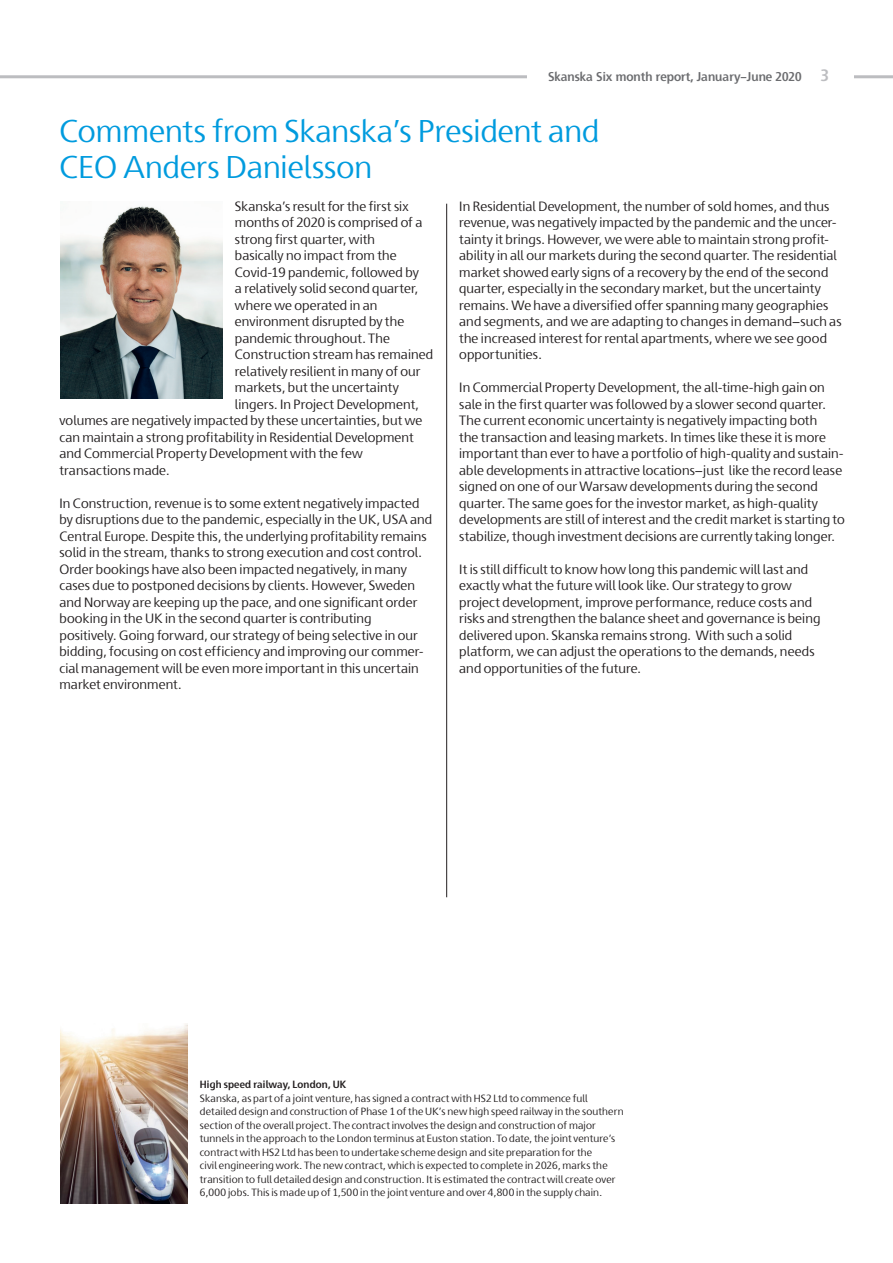
<style>
.page{position:relative;width:893px;height:1263px;background:#fff}
.page>*{position:absolute;margin:0;border:0;box-sizing:border-box;transform-origin:0 0}
.t1{font:31.5px/36px "Skanska Sans Pro";color:#009bde}
.t2{font:13.5px/16.5px "Skanska Sans Pro";letter-spacing:.005em;color:#231f20}
.t3{font:700 12.75px "Skanska Sans Pro";color:#6c6d70}
.t4{font:10.5px/13.5px "Skanska Sans Pro";letter-spacing:.015em;color:#231f20}
.t5{font:700 10.5px "Skanska Sans Pro";letter-spacing:.01em;color:#231f20}
.s1{font-size:16.5px;color:#bcbdc0}
</style>
<div class="page">
<hr style="left:0;top:75px;width:893px;height:3px;background:#bcbdc0">
<div style="left:527px;top:69px;width:326px;height:18px;background:#fff"></div>
<hr style="left:446px;top:204px;width:1px;height:693px;background:#231f20">
<img style="left:61px;top:1024px;width:127px;height:179px">
<img style="left:60px;top:206px;width:162px;height:193px">
<p class="t3" style="left:548px;top:69px;width:282px">Skanska Six month report, January–June 2020 <span class="s1">3</span></p>
<h1 class="t1" style="left:60px;top:113px;width:541px">Comments from Skanska’s President and<br>CEO Anders Danielsson</h1>
<p class="t2" style="left:235px;top:198px;width:175px">Skanska’s result for the first six</p>
<p class="t2" style="left:235px;top:214px;width:189px">months of 2020 is comprised of a</p>
<p class="t2" style="left:235px;top:231px;width:142px">strong first quarter, with</p>
<p class="t2" style="left:235px;top:247px;width:163px">basically no impact from the</p>
<p class="t2" style="left:235px;top:264px;width:186px">Covid-19 pandemic, followed by</p>
<p class="t2" style="left:235px;top:280px;width:185px">a relatively solid second quarter,</p>
<p class="t2" style="left:235px;top:297px;width:144px">where we operated in an</p>
<p class="t2" style="left:235px;top:313px;width:171px">environment disrupted by the</p>
<p class="t2" style="left:235px;top:330px;width:157px">pandemic throughout. The</p>
<p class="t2" style="left:235px;top:346px;width:200px">Construction stream has remained</p>
<p class="t2" style="left:235px;top:363px;width:187px">relatively resilient in many of our</p>
<p class="t2" style="left:235px;top:379px;width:165px">markets, but the uncertainty</p>
<p class="t2" style="left:235px;top:396px;width:186px">lingers. In Project Development,</p>
<p class="t2" style="left:60px;top:412px;width:364px">volumes are negatively impacted by these uncertainties, but we</p>
<p class="t2" style="left:60px;top:429px;width:356px">can maintain a strong profitability in Residential Development</p>
<p class="t2" style="left:60px;top:445px;width:305px">and Commercial Property Development with the few</p>
<p class="t2" style="left:60px;top:462px;width:111px">transactions made.</p>
<p class="t2" style="left:60px;top:495px;width:374px">In Construction, revenue is to some extent negatively impacted by disruptions due to the pandemic, especially in the UK, USA and Central Europe. Despite this, the underlying profitability remains solid in the stream, thanks to strong execution and cost control.<br>Order bookings have also been impacted negatively, in many cases due to postponed decisions by clients. However, Sweden and Norway are keeping up the pace, and one significant order booking in the UK in the second quarter is contributing<br>positively. Going forward, our strategy of being selective in our bidding, focusing on cost efficiency and improving our commer&shy;cial management will be even more important in this uncertain market environment.</p>
<p class="t2" style="left:459px;top:198px;width:384px">In Residential Development, the number of sold homes, and thus revenue, was negatively impacted by the pandemic and the uncer&shy;tainty it brings. However, we were able to maintain strong profit&shy;ability in all our markets during the second quarter. The residential market showed early signs of a recovery by the end of the second quarter, especially in the secondary market, but the uncertainty remains. We have a diversified offer spanning many geographies and segments, and we are adapting to changes in demand—such as the increased interest for rental apartments, where we see good opportunities.</p>
<p class="t2" style="left:459px;top:379px;width:387px">In Commercial Property Development, the all-time-high gain on sale in the first quarter was followed by a slower second quarter.<br>The current economic uncertainty is negatively impacting both<br>the transaction and leasing markets. In times like these it is more important than ever to have a portfolio of high-quality and sustain&shy;able developments in attractive locations—just like the record lease signed on one of our Warsaw developments during the second quarter. The same goes for the investor market, as high-quality developments are still of interest and the credit market is starting to stabilize, though investment decisions are currently taking longer.</p>
<p class="t2" style="left:459px;top:561px;width:363px">It is still difficult to know how long this pandemic will last and exactly what the future will look like. Our strategy to grow project development, improve performance, reduce costs and risks and strengthen the balance sheet and governance is being delivered upon. Skanska remains strong. With such a solid platform, we can adjust the operations to the demands, needs and opportunities of the future.</p>
<p class="t5" style="left:200px;top:1078px;width:148px">High speed railway, London, UK</p>
<p class="t4" style="left:200px;top:1091px;width:425px">Skanska, as part of a joint venture, has signed a contract with HS2 Ltd to commence full detailed design and construction of Phase 1 of the UK’s new high speed railway in the southern section of the overall project. The contract involves the design and construction of major tunnels in the approach to the London terminus at Euston station. To date, the joint venture’s contract with HS2 Ltd has been to undertake scheme design and site preparation for the<br>civil engineering work. The new contract, which is expected to complete in 2026, marks the transition to full detailed design and construction. It is estimated the contract will create over 6,000 jobs. This is made up of 1,500 in the joint venture and over 4,800 in the supply chain.</p>
</div>
